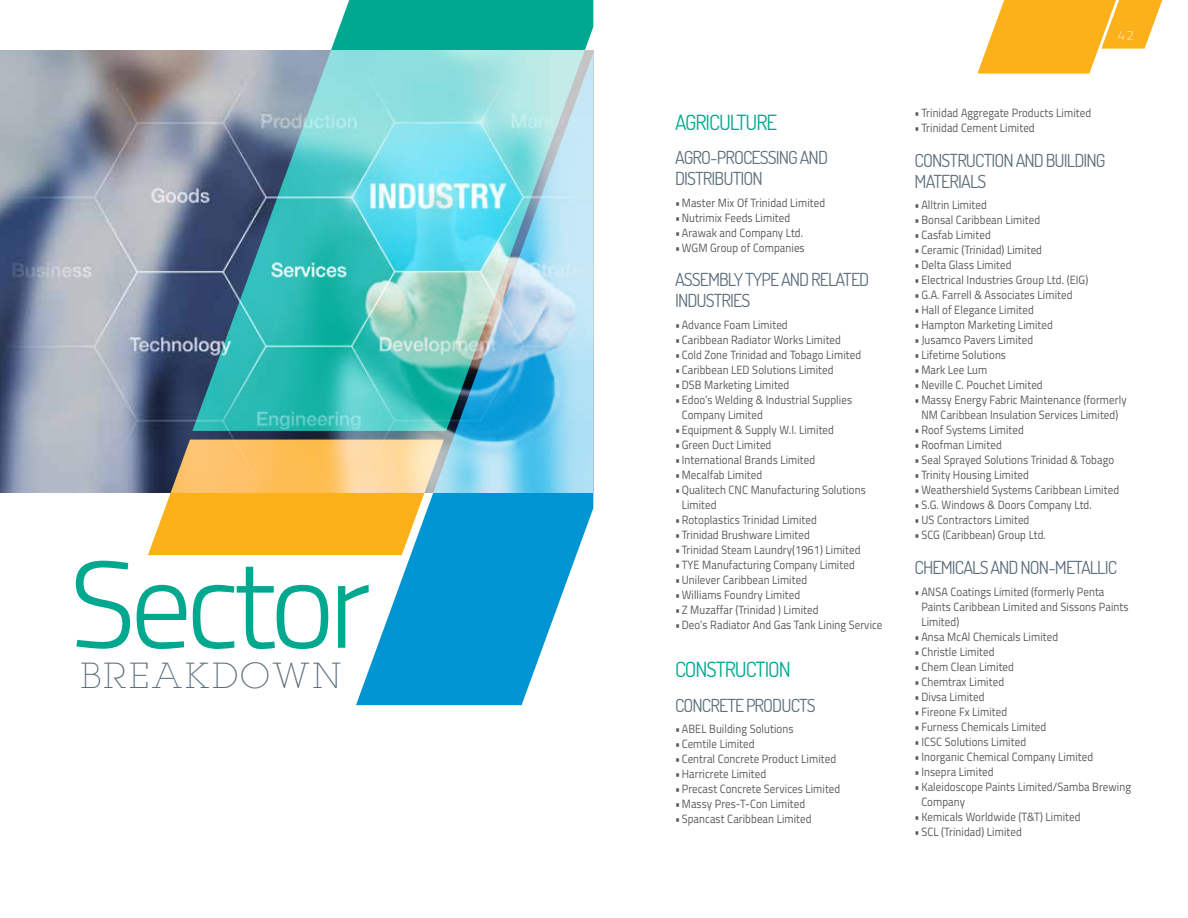
<style>
.page{position:relative;width:1188px;height:918px;background:#fff}
.page>*{position:absolute;margin:0;border:0;box-sizing:border-box;transform-origin:0 0}
.t1{font:300 123.3px "Titillium";letter-spacing:-.05em;color:#00a88f}
.t2{font:32.4px "Lubalin X Light";letter-spacing:.075em;color:#5c6f7c}
.t3{font:21px "Dosis";letter-spacing:-.05em;color:#00a88f}
.t4{font:18px/21px "Dosis";letter-spacing:-.05em;color:#5c6f7c}
.t5{font:100 13.5px "Titillium";color:#fff}
.t6{font:12px/15px "Titillium";letter-spacing:.01em;color:#58595b;scale:.91 1}
</style>
<div class="page">
<svg style="left:977px;top:0;width:186px;height:74px"></svg>
<img style="left:0;top:51px;width:356px;height:441px">
<svg style="left:148px;top:440px;width:208px;height:115px;background:#ecb041"></svg>
<svg style="left:356px;top:431px;width:238px;height:274px;fill:#0194d3"></svg>
<img style="left:192px;top:0;width:402px;height:431px">
<h1 class="t1" style="left:70px;top:515px;width:303px">Sector</h1>
<h2 class="t2" style="left:81px;top:656px;width:262px">BREAKDOWN</h2>
<h3 class="t3" style="left:675px;top:108px;width:104px">AGRICULTURE</h3>
<h3 class="t4" style="left:675px;top:147px;width:155px">AGRO-PROCESSING AND<br>DISTRIBUTION</h3>
<p class="t6" style="left:675px;top:195px;width:167px">• Master Mix Of Trinidad Limited</p>
<p class="t6" style="left:675px;top:210px;width:128px">•Nutrimix Feeds Limited</p>
<p class="t6" style="left:675px;top:225px;width:142px">•Arawak and Company Ltd.</p>
<p class="t6" style="left:675px;top:240px;width:144px">•WGM Group of Companies</p>
<h3 class="t4" style="left:675px;top:269px;width:196px">ASSEMBLY TYPE AND RELATED<br>INDUSTRIES</h3>
<p class="t6" style="left:675px;top:317px;width:125px">•Advance Foam Limited</p>
<p class="t6" style="left:675px;top:332px;width:184px">• Caribbean Radiator Works Limited</p>
<p class="t6" style="left:675px;top:347px;width:206px">• Cold Zone Trinidad and Tobago Limited</p>
<p class="t6" style="left:675px;top:362px;width:176px">• Caribbean LED Solutions Limited</p>
<p class="t6" style="left:675px;top:377px;width:127px">•DSB Marketing Limited</p>
<p class="t6" style="left:682px;top:392px;width:189px;text-indent:-7px">• Edoo’s Welding &amp; Industrial Supplies<br>Company Limited</p>
<p class="t6" style="left:675px;top:422px;width:176px">• Equipment &amp; Supply W.I. Limited</p>
<p class="t6" style="left:675px;top:437px;width:107px">•Green Duct Limited</p>
<p class="t6" style="left:675px;top:452px;width:156px">• International Brands Limited</p>
<p class="t6" style="left:675px;top:467px;width:97px">• Mecalfab Limited</p>
<p class="t6" style="left:682px;top:482px;width:204px;text-indent:-7px">•Qualitech CNC Manufacturing Solutions<br>Limited</p>
<p class="t6" style="left:675px;top:512px;width:158px">•Rotoplastics Trinidad Limited</p>
<p class="t6" style="left:675px;top:527px;width:150px">• Trinidad Brushware Limited</p>
<p class="t6" style="left:675px;top:542px;width:205px">• Trinidad Steam Laundry(1961) Limited</p>
<p class="t6" style="left:675px;top:557px;width:199px">• TYE Manufacturing Company Limited</p>
<p class="t6" style="left:675px;top:572px;width:147px">•Unilever Caribbean Limited</p>
<p class="t6" style="left:675px;top:587px;width:139px">•Williams Foundry Limited</p>
<p class="t6" style="left:675px;top:602px;width:159px">• Z Muzaffar (Trinidad ) Limited</p>
<p class="t6" style="left:675px;top:617px;width:230px">•Deo’s Radiator And Gas Tank Lining Service</p>
<h3 class="t3" style="left:675px;top:656px;width:117px">CONSTRUCTION</h3>
<h3 class="t4" style="left:675px;top:694px;width:142px">CONCRETE PRODUCTS</h3>
<p class="t6" style="left:675px;top:721px;width:132px">•ABEL Building Solutions</p>
<p class="t6" style="left:675px;top:736px;width:89px">• Cemtile Limited</p>
<p class="t6" style="left:675px;top:751px;width:179px">• Central Concrete Product Limited</p>
<p class="t6" style="left:675px;top:766px;width:102px">•Harricrete Limited</p>
<p class="t6" style="left:675px;top:781px;width:183px">•Precast Concrete Services Limited</p>
<p class="t6" style="left:675px;top:796px;width:145px">• Massy Pres-T-Con Limited</p>
<p class="t6" style="left:675px;top:811px;width:152px">• Spancast Caribbean Limited</p>
<p class="t5" style="left:1118px;top:26px;width:18px">42</p>
<p class="t6" style="left:915px;top:105px;width:196px">• Trinidad Aggregate Products Limited</p>
<p class="t6" style="left:915px;top:120px;width:134px">• Trinidad Cement Limited</p>
<h3 class="t4" style="left:915px;top:149px;width:193px">CONSTRUCTION AND BUILDING<br>MATERIALS</h3>
<p class="t6" style="left:915px;top:197px;width:81px">•Alltrin Limited</p>
<p class="t6" style="left:915px;top:212px;width:140px">•Bonsal Caribbean Limited</p>
<p class="t6" style="left:915px;top:227px;width:85px">• Casfab Limited</p>
<p class="t6" style="left:915px;top:242px;width:142px">• Ceramic (Trinidad) Limited</p>
<p class="t6" style="left:915px;top:257px;width:108px">•Delta Glass Limited</p>
<p class="t6" style="left:915px;top:272px;width:192px">• Electrical Industries Group Ltd. (EIG)</p>
<p class="t6" style="left:915px;top:287px;width:175px">•G.A. Farrell &amp; Associates Limited</p>
<p class="t6" style="left:915px;top:302px;width:133px">•Hall of Elegance Limited</p>
<p class="t6" style="left:915px;top:317px;width:153px">•Hampton Marketing Limited</p>
<p class="t6" style="left:915px;top:332px;width:132px">• Jusamco Pavers Limited</p>
<p class="t6" style="left:915px;top:347px;width:102px">• Lifetime Solutions</p>
<p class="t6" style="left:915px;top:362px;width:81px">• Mark Lee Lum</p>
<p class="t6" style="left:915px;top:377px;width:142px">•Neville C. Pouchet Limited</p>
<p class="t6" style="left:915px;top:392px;width:234px;text-align:center">• Massy Energy Fabric Maintenance (formerly<br>NM Caribbean Insulation Services Limited)</p>
<p class="t6" style="left:915px;top:422px;width:122px">•Roof Systems Limited</p>
<p class="t6" style="left:915px;top:437px;width:97px">•Roofman Limited</p>
<p class="t6" style="left:915px;top:452px;width:221px">• Seal Sprayed Solutions Trinidad &amp; Tobago</p>
<p class="t6" style="left:915px;top:467px;width:127px">• Trinity Housing Limited</p>
<p class="t6" style="left:915px;top:482px;width:226px">•Weathershield Systems Caribbean Limited</p>
<p class="t6" style="left:915px;top:497px;width:196px">• S.G. Windows &amp; Doors Company Ltd.</p>
<p class="t6" style="left:915px;top:512px;width:128px">•US Contractors Limited</p>
<p class="t6" style="left:915px;top:527px;width:146px">• SCG (Caribbean) Group Ltd.</p>
<h3 class="t4" style="left:915px;top:556px;width:204px">CHEMICALS AND NON-METALLIC</h3>
<p class="t6" style="left:921px;top:583px;width:229px;text-indent:-7px">•ANSA Coatings Limited (formerly Penta<br>Paints Caribbean Limited and Sissons Paints<br>Limited)</p>
<p class="t6" style="left:915px;top:628px;width:159px">•Ansa McAl Chemicals Limited</p>
<p class="t6" style="left:915px;top:643px;width:89px">• Christle Limited</p>
<p class="t6" style="left:915px;top:658px;width:111px">• Chem Clean Limited</p>
<p class="t6" style="left:915px;top:673px;width:100px">• Chemtrax Limited</p>
<p class="t6" style="left:915px;top:688px;width:78px">•Divsa Limited</p>
<p class="t6" style="left:915px;top:703px;width:103px">• Fireone Fx Limited</p>
<p class="t6" style="left:915px;top:718px;width:146px">• Furness Chemicals Limited</p>
<p class="t6" style="left:915px;top:733px;width:124px">• ICSC Solutions Limited</p>
<p class="t6" style="left:915px;top:748px;width:198px">• Inorganic Chemical Company Limited</p>
<p class="t6" style="left:915px;top:763px;width:88px">• Insepra Limited</p>
<p class="t6" style="left:921px;top:778px;width:232px;text-indent:-7px">• Kaleidoscope Paints Limited/Samba Brewing<br>Company</p>
<p class="t6" style="left:915px;top:808px;width:184px">• Kemicals Worldwide (T&amp;T) Limited</p>
<p class="t6" style="left:915px;top:823px;width:119px">• SCL (Trinidad) Limited</p>
</div>
